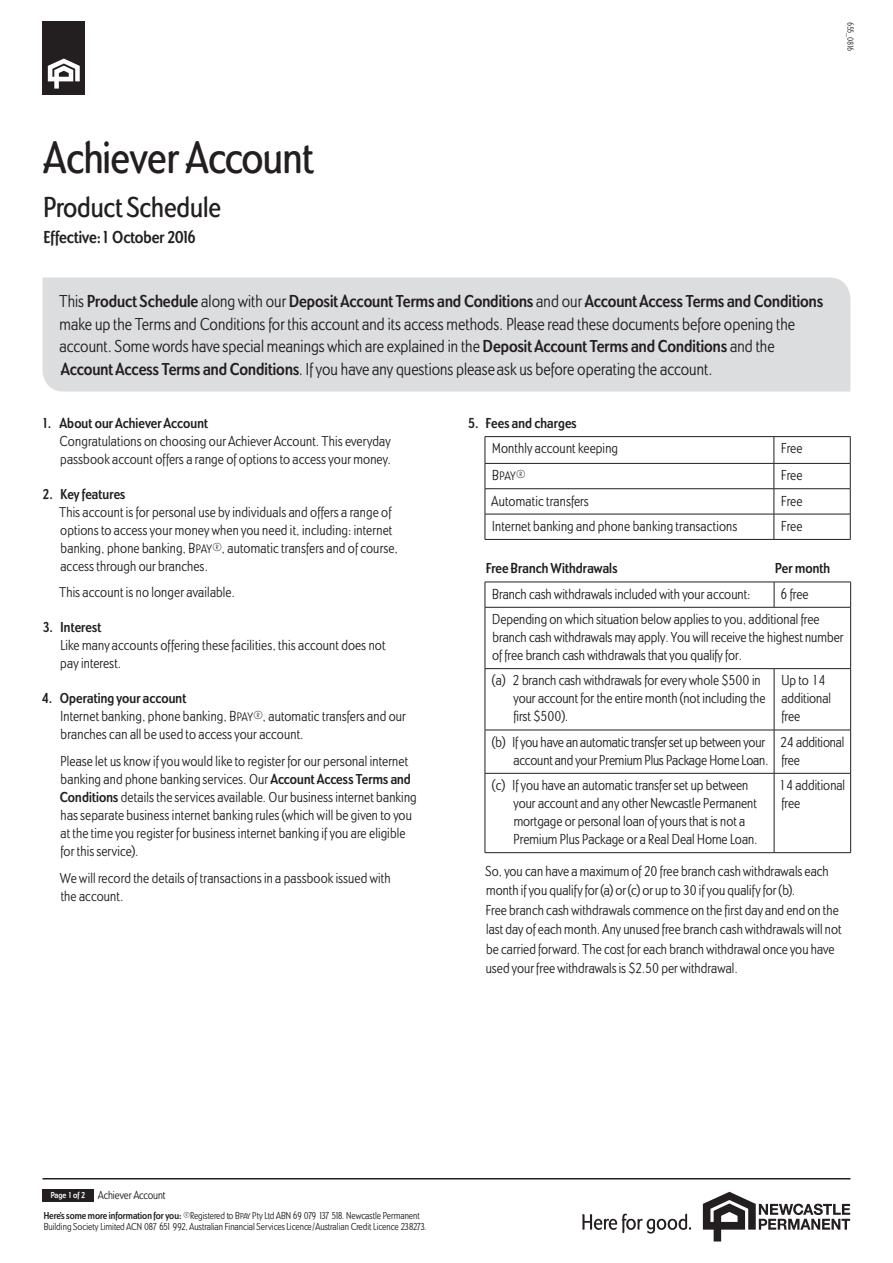
<style>
.page{position:relative;width:893px;height:1263px;background:#fff}
.page>*{position:absolute;margin:0;border:0;box-sizing:border-box;transform-origin:0 0}
.NPB_DL_cover_header{font:500 condensed 46.5px "Dundee";letter-spacing:-.005em;color:#231f20}
.NPB_DL_cover_header-2{font:500 condensed 30px "Dundee";color:#231f20}
.NPB_A5_DL_Subhead_Sm{font:300 condensed 18px/22.5px "Dundee";color:#231f20}
.NPB_A5_DL_Subhead_Sm-2{font:700 condensed 18px "Dundee";color:#231f20}
.indented_body_copy{font:300 condensed 15px/18px "Dundee";letter-spacing:.005em;color:#231f20}
.t1{font:700 condensed 15px "Dundee";letter-spacing:.01em;color:#231f20}
.t2{font:300 condensed 12.75px "Dundee";color:#231f20}
.NPB_DL_cover_header-3{font:300 condensed 12px "Dundee";letter-spacing:-.005em;color:#231f20}
.t3{font:300 condensed 10.5px/10.5px "Dundee";color:#231f20}
.t4{font:300 condensed 9px "Dundee";letter-spacing:-.08em;color:#231f20}
.t5{font:700 condensed 9px "Dundee";color:#fff}
.s1{font-weight:700}
.s2{font-size:12.75px}
.s3{font-size:15px}
.s4{font-size:8.85px}
</style>
<div class="page">
<div style="left:43px;top:21px;width:42px;height:74px;background:#231f20"></div>
<svg style="left:48px;top:59px;width:32px;height:30px"></svg>
<div style="left:43px;top:277px;width:807px;height:115px;background:#dcdddf"></div>
<hr style="left:485px;top:436px;width:289px;height:1px;background:#231f20">
<hr style="left:774px;top:436px;width:76px;height:1px;background:#231f20">
<svg style="left:485px;top:437px;width:366px;height:102px"></svg>
<hr style="left:485px;top:539px;width:289px;height:1px;background:#231f20">
<hr style="left:774px;top:539px;width:76px;height:1px;background:#231f20">
<hr style="left:485px;top:582px;width:289px;height:1px;background:#231f20">
<svg style="left:485px;top:582px;width:1px;height:25px"></svg>
<hr style="left:774px;top:582px;width:77px;height:1px;background:#231f20">
<svg style="left:774px;top:582px;width:1px;height:25px"></svg>
<svg style="left:850px;top:582px;width:1px;height:25px"></svg>
<hr style="left:485px;top:607px;width:289px;height:1px;background:#231f20">
<hr style="left:485px;top:607px;width:1px;height:61px;background:#231f20">
<hr style="left:774px;top:607px;width:77px;height:1px;background:#231f20">
<hr style="left:850px;top:607px;width:1px;height:61px;background:#231f20">
<hr style="left:485px;top:668px;width:289px;height:1px;background:#231f20">
<hr style="left:485px;top:669px;width:1px;height:61px;background:#231f20">
<hr style="left:774px;top:668px;width:77px;height:1px;background:#231f20">
<hr style="left:774px;top:669px;width:1px;height:61px;background:#231f20">
<hr style="left:850px;top:669px;width:1px;height:61px;background:#231f20">
<hr style="left:485px;top:730px;width:289px;height:1px;background:#231f20">
<hr style="left:485px;top:730px;width:1px;height:43px;background:#231f20">
<hr style="left:774px;top:730px;width:77px;height:1px;background:#231f20">
<hr style="left:774px;top:730px;width:1px;height:43px;background:#231f20">
<hr style="left:850px;top:730px;width:1px;height:43px;background:#231f20">
<hr style="left:485px;top:773px;width:289px;height:1px;background:#231f20">
<hr style="left:485px;top:773px;width:1px;height:79px;background:#231f20">
<hr style="left:774px;top:773px;width:77px;height:1px;background:#231f20">
<hr style="left:774px;top:773px;width:1px;height:79px;background:#231f20">
<hr style="left:850px;top:773px;width:1px;height:79px;background:#231f20">
<hr style="left:485px;top:852px;width:289px;height:1px;background:#231f20">
<hr style="left:774px;top:852px;width:77px;height:1px;background:#231f20">
<svg style="left:703px;top:1192px;width:147px;height:49px"></svg>
<svg style="left:582px;top:1213px;width:109px;height:20px"></svg>
<div style="left:43px;top:1189px;width:51px;height:12px;background:#231f20"></div>
<hr style="left:43px;top:1178px;width:807px;height:1px;background:#231f20">
<p class="NPB_DL_cover_header" style="left:44px;top:130px;width:271px">Achiever Account</p>
<p class="NPB_DL_cover_header-2" style="left:43px;top:190px;width:179px">Product Schedule</p>
<p class="NPB_A5_DL_Subhead_Sm-2" style="left:44px;top:227px;width:154px">Effective:1 October 2016</p>
<p class="t4" style="left:856px;top:22px;width:30px;rotate:90deg">655_0816</p>
<p class="NPB_A5_DL_Subhead_Sm" style="left:60px;top:289px;width:765px">This <span class="s1">Product Schedule</span> along with our <span class="s1">Deposit Account Terms and Conditions</span> and our <span class="s1">Account Access Terms and Conditions </span>make up the Terms and Conditions for this account and its access methods. Please read these documents before opening the account. Some words have special meanings which are explained in the <span class="s1">Deposit Account Terms and Conditions</span> and the <span class="s1">Account Access Terms and Conditions</span>. If you have any questions please ask us before operating the account.</p>
<p class="t1" style="left:41px;top:414px;width:168px">1. About our Achiever Account</p>
<p class="indented_body_copy" style="left:60px;top:432px;width:333px">Congratulations on choosing our Achiever Account. This everyday passbook account offers a range of options to access your money.</p>
<p class="t1" style="left:42px;top:485px;width:85px">2. Key features</p>
<p class="indented_body_copy" style="left:59px;top:503px;width:340px">This account is for personal use by individuals and offers a range of options to access your money when you need it, including: internet banking, phone banking, B<span class="s2">PAY</span>®, automatic transfers and of course, access through our branches.</p>
<p class="indented_body_copy" style="left:59px;top:583px;width:177px">This account is no longer available.</p>
<p class="t1" style="left:43px;top:619px;width:60px">3. Interest</p>
<p class="indented_body_copy" style="left:60px;top:636px;width:327px">Like many accounts offering these facilities, this account does not pay interest.</p>
<p class="t1" style="left:42px;top:690px;width:146px">4. Operating your account</p>
<p class="indented_body_copy" style="left:60px;top:707px;width:347px">Internet banking, phone banking, B<span class="s2">PAY</span>®, automatic transfers and our branches can all be used to access your account.</p>
<p class="indented_body_copy" style="left:60px;top:752px;width:358px">Please let us know if you would like to register for our personal internet banking and phone banking services. Our <span class="s1">Account Access Terms and Conditions</span> details the services available. Our business internet banking has separate business internet banking rules (which will be given to you at the time you register for business internet banking if you are eligible for this service).</p>
<p class="indented_body_copy" style="left:60px;top:868px;width:332px">We will record the details of transactions in a passbook issued with the account.</p>
<p class="t1" style="left:468px;top:414px;width:110px">5. Fees and charges</p>
<p class="indented_body_copy" style="left:492px;top:439px;width:127px">Monthly account keeping</p>
<p class="indented_body_copy" style="left:781px;top:439px;width:23px">Free</p>
<p class="t2" style="left:492px;top:468px;width:35px"><span class="s3">B</span>PAY<span class="s3">®</span></p>
<p class="indented_body_copy" style="left:781px;top:466px;width:23px">Free</p>
<p class="indented_body_copy" style="left:492px;top:491px;width:99px">Automatic transfers</p>
<p class="indented_body_copy" style="left:781px;top:491px;width:23px">Free</p>
<p class="indented_body_copy" style="left:492px;top:517px;width:247px">Internet banking and phone banking transactions</p>
<p class="indented_body_copy" style="left:781px;top:517px;width:23px">Free</p>
<p class="t1" style="left:486px;top:560px;width:133px">Free Branch Withdrawals</p>
<p class="t1" style="left:775px;top:560px;width:57px">Per month</p>
<p class="indented_body_copy" style="left:492px;top:584px;width:260px">Branch cash withdrawals included with your account:</p>
<p class="indented_body_copy" style="left:780px;top:584px;width:30px">6 free</p>
<p class="indented_body_copy" style="left:492px;top:610px;width:353px">Depending on which situation below applies to you, additional free branch cash withdrawals may apply. You will receive the highest number of free branch cash withdrawals that you qualify for.</p>
<p class="indented_body_copy" style="left:513px;top:671px;width:254px;text-indent:-21px">(a) 2 branch cash withdrawals for every whole $500 in your account for the entire month (not including the first $500).</p>
<p class="indented_body_copy" style="left:781px;top:671px;width:51px">Up to 14 additional free</p>
<p class="indented_body_copy" style="left:492px;top:732px;width:278px;text-align:right">(b) If you have an automatic transfer set up between your account and your Premium Plus Package Home Loan.</p>
<p class="indented_body_copy" style="left:780px;top:732px;width:66px">24 additional free</p>
<p class="indented_body_copy" style="left:513px;top:776px;width:246px;text-indent:-21px">(c) If you have an automatic transfer set up between your account and any other Newcastle Permanent mortgage or personal loan of yours that is not a Premium Plus Package or a Real Deal Home Loan.</p>
<p class="indented_body_copy" style="left:779px;top:776px;width:68px">14 additional free</p>
<p class="indented_body_copy" style="left:486px;top:861px;width:357px;line-height:19.5px">So, you can have a maximum of 20 free branch cash withdrawals each month if you qualify for (a) or (c) or up to 30 if you qualify for (b).<br>Free branch cash withdrawals commence on the first day and end on the last day of each month. Any unused free branch cash withdrawals will not be carried forward. The cost for each branch withdrawal once you have used your free withdrawals is $2.50 per withdrawal.</p>
<p class="t5" style="left:51px;top:1190px;width:36px">Page 1 of 2</p>
<p class="NPB_DL_cover_header-3" style="left:98px;top:1188px;width:69px">Achiever Account</p>
<p class="t3" style="left:44px;top:1210px;width:385px"><span class="s1">Here’s some more information for you:</span> ®Registered to B<span class="s4">PAY</span> Pty Ltd ABN 69 079 137 518. Newcastle Permanent<br>Building Society Limited ACN 087 651 992, Australian Financial Services Licence/Australian Credit Licence 238273.</p>
</div>
